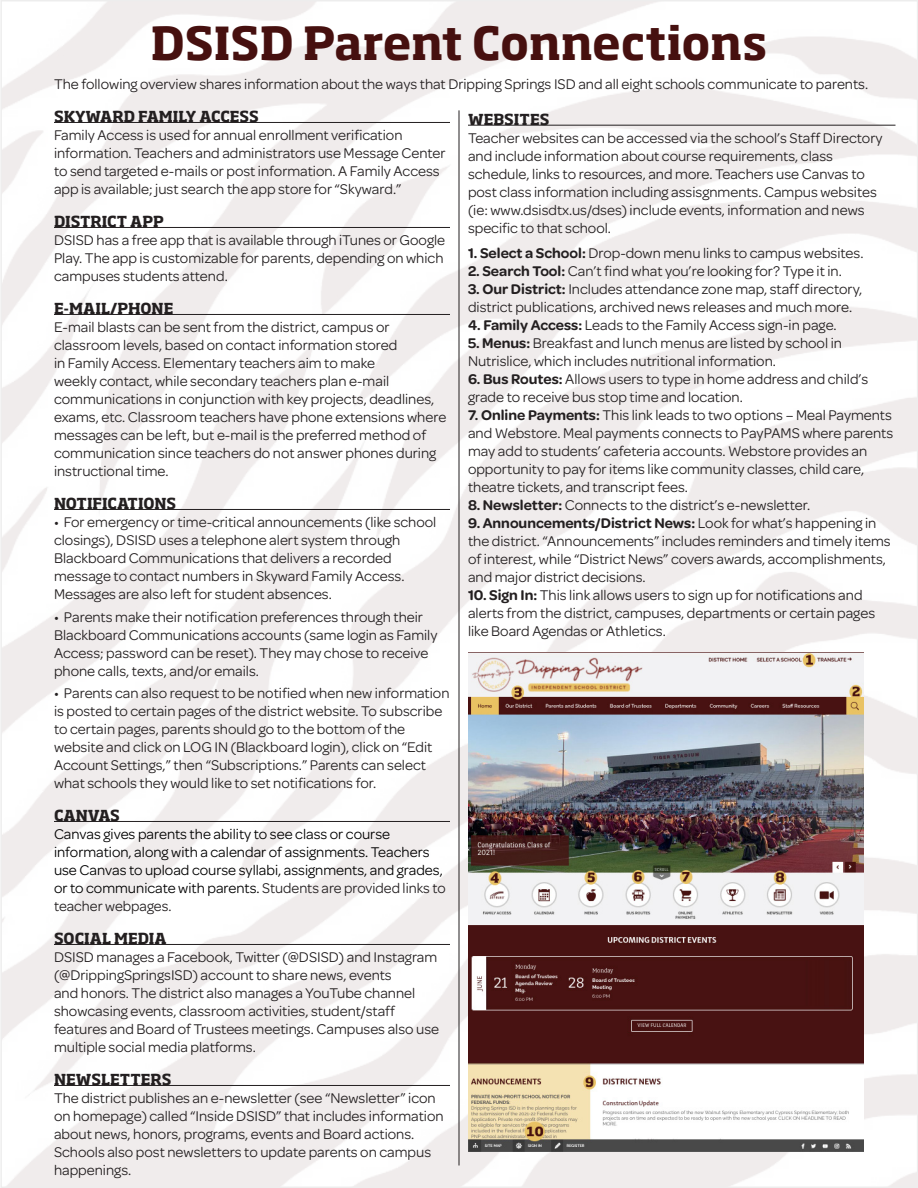
<style>
.page{position:relative;width:918px;height:1188px;background:#fff}
.page>*{position:absolute;margin:0;border:0;box-sizing:border-box;transform-origin:0 0}
.t1{font:700 45px "Soho Std";color:#46100f}
.t2{font:15px/18px "Omnes";color:#231f20}
.t3{font:15px/18px "Omnes";color:#000}
.t4{font:700 15px "Soho Std";color:#231f20}
.s1{font-weight:600}
.s2{color:#231f20}
</style>
<div class="page">
<img style="left:3px;top:3px;width:912px;height:1182px">
<hr style="left:468px;top:125px;width:428px;height:1px;background:#231f20">
<hr style="left:459px;top:110px;width:1px;height:1056px;background:#231f20">
<img style="left:468px;top:653px;width:396px;height:498px">
<hr style="left:54px;top:122px;width:396px;height:1px;background:#231f20">
<hr style="left:54px;top:227px;width:396px;height:1px;background:#231f20">
<hr style="left:54px;top:314px;width:396px;height:1px;background:#231f20">
<hr style="left:54px;top:509px;width:396px;height:1px;background:#231f20">
<hr style="left:54px;top:821px;width:396px;height:1px;background:#231f20">
<hr style="left:54px;top:944px;width:396px;height:1px;background:#231f20">
<hr style="left:54px;top:1085px;width:396px;height:1px;background:#231f20">
<p class="t1" style="left:151px;top:15px;width:618px">DSISD Parent Connections</p>
<p class="t2" style="left:54px;top:75px;width:816px">The following overview shares information about the ways that Dripping Springs ISD and all eight schools communicate to parents.</p>
<p class="t4" style="left:468px;top:110px;width:83px">WEBSITES</p>
<p class="t2" style="left:468px;top:129px;width:416px">Teacher websites can be accessed via the school’s Staff Directory and include information about course requirements, class schedule, links to resources, and more. Teachers use Canvas to post class information including assisgnments. Campus websites (ie: www.dsisdtx.us/dses) include events, information and news specific to that school.</p>
<p class="t2" style="left:468px;top:244px;width:397px"><span class="s1">1. Select a School:</span> Drop-down menu links to campus websites.</p>
<p class="t2" style="left:468px;top:262px;width:375px"><span class="s1">2. Search Tool:</span> Can’t find what you’re looking for? Type it in.</p>
<p class="t2" style="left:468px;top:280px;width:396px"><span class="s1">3. Our District:</span> Includes attendance zone map, staff directory, district publications, archived news releases and much more.</p>
<p class="t2" style="left:468px;top:316px;width:370px"><span class="s1">4. Family Access:</span> Leads to the Family Access sign-in page.</p>
<p class="t2" style="left:468px;top:334px;width:376px"><span class="s1">5. Menus:</span> Breakfast and lunch menus are listed by school in<br>Nutrislice, which includes nutritional information.</p>
<p class="t2" style="left:468px;top:370px;width:402px"><span class="s1">6. Bus Routes:</span> Allows users to type in home address and child’s grade to receive bus stop time and location.</p>
<p class="t2" style="left:468px;top:406px;width:427px"><span class="s1">7. Online Payments:</span> This link leads to two options – Meal Payments and Webstore. Meal payments connects to PayPAMS where parents may add to students’ cafeteria accounts. Webstore provides an opportunity to pay for items like community classes, child care, theatre tickets, and transcript fees.</p>
<p class="t2" style="left:468px;top:496px;width:344px"><span class="s1">8. Newsletter:</span> Connects to the district’s e-newsletter.</p>
<p class="t2" style="left:468px;top:514px;width:424px"><span class="s1">9. Announcements/District News:</span> Look for what’s happening in the district. “Announcements” includes reminders and timely items of interest, while “District News” covers awards, accomplishments, and major district decisions.</p>
<p class="t2" style="left:468px;top:586px;width:409px"><span class="s1">10. Sign In:</span> This link allows users to sign up for notifications and alerts from the district, campuses, departments or certain pages like Board Agendas or Athletics.</p>
<p class="t4" style="left:54px;top:107px;width:206px">SKYWARD FAMILY ACCESS</p>
<p class="t2" style="left:54px;top:126px;width:393px">Family Access is used for annual enrollment verification information. Teachers and administrators use Message Center to send targeted e-mails or post information. A Family Access app is available; just search the app store for “Skyward.”</p>
<p class="t4" style="left:54px;top:212px;width:112px">DISTRICT APP</p>
<p class="t2" style="left:54px;top:231px;width:393px;text-align:justify">DSISD has a free app that is available through iTunes or Google Play. The app is customizable for parents, depending on which campuses students attend.</p>
<p class="t4" style="left:54px;top:299px;width:121px">E-MAIL/PHONE</p>
<p class="t2" style="left:54px;top:318px;width:394px">E-mail blasts can be sent from the district, campus or classroom levels, based on contact information stored<br>in Family Access. Elementary teachers aim to make<br>weekly contact, while secondary teachers plan e-mail communications in conjunction with key projects, deadlines, exams, etc. Classroom teachers have phone extensions where messages can be left, but e-mail is the preferred method of communication since teachers do not answer phones during instructional time.</p>
<p class="t4" style="left:54px;top:494px;width:124px">NOTIFICATIONS</p>
<p class="t2" style="left:54px;top:513px;width:384px">• For emergency or time-critical announcements (like school closings), DSISD uses a telephone alert system through Blackboard Communications that delivers a recorded message to contact numbers in Skyward Family Access.<br>Messages are also left for student absences.</p>
<p class="t2" style="left:54px;top:608px;width:385px">• Parents make their notification preferences through their Blackboard Communications accounts (same login as Family Access; password can be reset). They may chose to receive phone calls, texts, and/or emails.</p>
<p class="t2" style="left:54px;top:684px;width:397px">• Parents can also request to be notified when new information is posted to certain pages of the district website. To subscribe to certain pages, parents should go to the bottom of the website and click on LOG IN (Blackboard login), click on “Edit Account Settings,” then “Subscriptions.” Parents can select what schools they would like to set notifications for.</p>
<p class="t4" style="left:54px;top:806px;width:67px">CANVAS</p>
<p class="t3" style="left:54px;top:825px;width:393px">Canvas gives parents the ability to see class or course information, along with a calendar of assignments. Teachers use Canvas to upload course syllabi, assignments, and grades, or to communicate with parents. <span class="s2">Students are provided links to teacher webpages.</span></p>
<p class="t4" style="left:54px;top:929px;width:114px">SOCIAL MEDIA</p>
<p class="t2" style="left:54px;top:948px;width:387px">DSISD manages a Facebook, Twitter (@DSISD) and Instagram (@DrippingSpringsISD) account to share news, events<br>and honors. The district also manages a YouTube channel showcasing events, classroom activities, student/staff features and Board of Trustees meetings. Campuses also use multiple social media platforms.</p>
<p class="t4" style="left:54px;top:1070px;width:119px">NEWSLETTERS</p>
<p class="t2" style="left:54px;top:1089px;width:391px">The district publishes an e-newsletter (see “Newsletter” icon on homepage) called “Inside DSISD” that includes information about news, honors, programs, events and Board actions.<br>Schools also post newsletters to update parents on campus happenings.</p>
</div>
